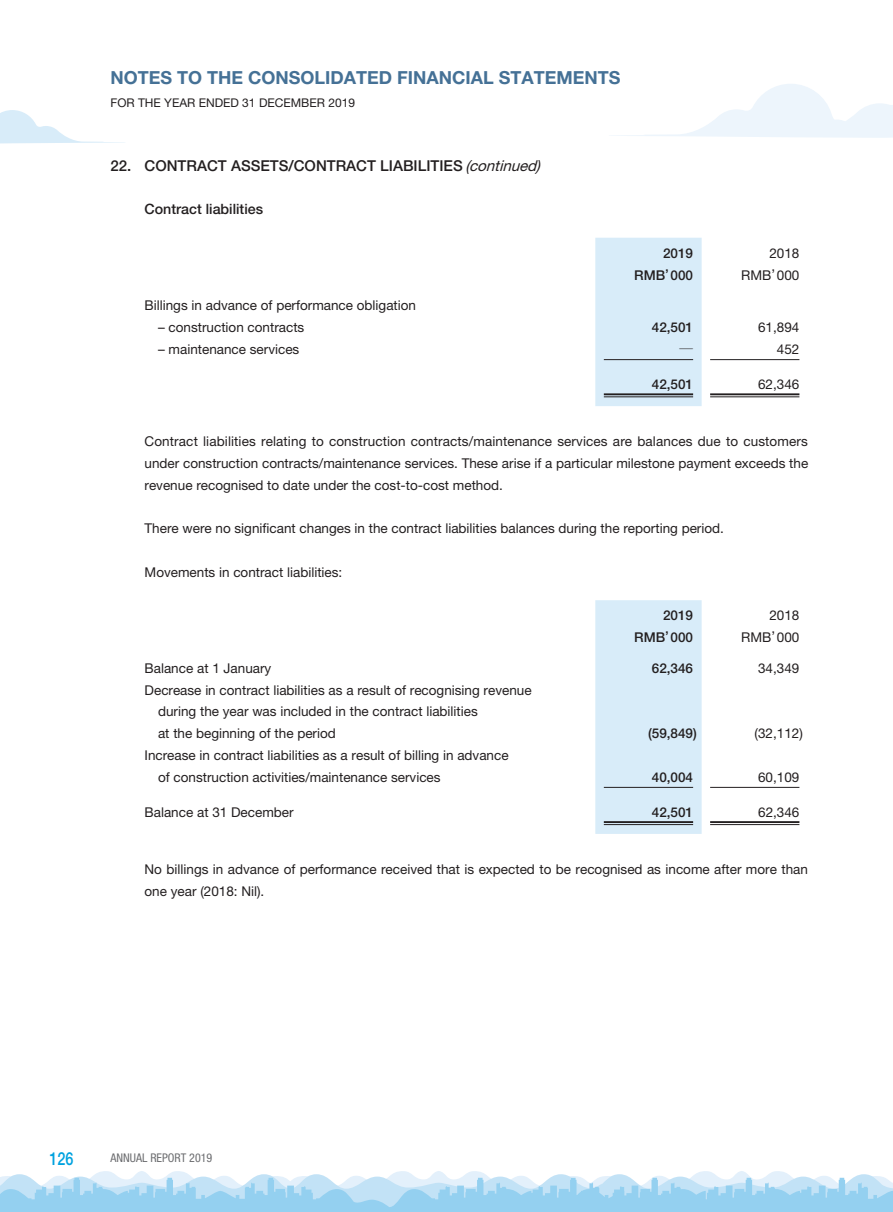
<style>
.page{position:relative;width:893px;height:1212px;background:#fff}
.page>*{position:absolute;margin:0;border:0;box-sizing:border-box;transform-origin:0 0}
.t1{font:700 18px "Helvetica Neue LT Std";color:#457196}
.t2{font:500 18px "Helvetica Neue LT Std";color:#00a2df;scale:.8 1}
.t3{font:500 15px "Helvetica Neue LT Std";color:#231f20}
.t4{font:500 14.25px "Helvetica Neue LT Std";color:#231f20}
.t5{font:13.5px/21.8px "Helvetica Neue LT Std";color:#231f20}
.t6{font:500 13.5px "Helvetica Neue LT Std";color:#231f20}
.t7{font:700 13.5px "M Hei HK";color:#231f20}
.t8{font:12px "Helvetica Neue LT Std";color:#231f20}
.t9{font:condensed 12px "Helvetica Neue LT Std";color:#6c6d70}
.s1{font-weight:400;font-style:italic}
</style>
<div class="page">
<svg style="left:0;top:1171px;width:893px;height:41px;background:#b7def4"></svg>
<svg style="left:0;top:110px;width:125px;height:34px"></svg>
<svg style="left:613px;top:84px;width:280px;height:54px"></svg>
<div style="left:595px;top:238px;width:107px;height:168px;background:#d8ecf9"></div>
<hr style="left:604px;top:359px;width:89px;height:1px;background:#231f20">
<hr style="left:710px;top:359px;width:89px;height:1px;background:#231f20">
<hr style="left:604px;top:393px;width:89px;height:2px;background:#231f20">
<hr style="left:604px;top:396px;width:89px;height:1px;background:#231f20">
<hr style="left:710px;top:393px;width:89px;height:2px;background:#231f20">
<hr style="left:710px;top:396px;width:89px;height:1px;background:#231f20">
<div style="left:595px;top:600px;width:107px;height:234px;background:#d8ecf9"></div>
<hr style="left:604px;top:787px;width:89px;height:1px;background:#231f20">
<hr style="left:710px;top:787px;width:89px;height:1px;background:#231f20">
<hr style="left:604px;top:821px;width:89px;height:2px;background:#231f20">
<hr style="left:604px;top:824px;width:89px;height:1px;background:#231f20">
<hr style="left:710px;top:821px;width:89px;height:2px;background:#231f20">
<hr style="left:710px;top:824px;width:89px;height:1px;background:#231f20">
<h1 class="t1" style="left:111px;top:67px;width:512px">NOTES TO THE CONSOLIDATED FINANCIAL STATEMENTS</h1>
<p class="t8" style="left:111px;top:95px;width:246px">FOR THE YEAR ENDED 31 DECEMBER 2019</p>
<p class="t3" style="left:111px;top:156px;width:432px">22. CONTRACT ASSETS/CONTRACT LIABILITIES <span class="s1">(continued)</span></p>
<p class="t4" style="left:145px;top:201px;width:120px">Contract liabilities</p>
<p class="t6" style="left:663px;top:245px;width:32px">2019</p>
<p class="t5" style="left:769px;top:242px;width:32px">2018</p>
<p class="t6" style="left:634px;top:267px;width:60px">RMB’000</p>
<p class="t5" style="left:741px;top:264px;width:60px">RMB’000</p>
<p class="t5" style="left:145px;top:294px;width:273px">Billings in advance of performance obligation</p>
<p class="t5" style="left:158px;top:316px;width:148px">– construction contracts</p>
<p class="t6" style="left:652px;top:319px;width:43px">42,501</p>
<p class="t5" style="left:758px;top:316px;width:43px">61,894</p>
<p class="t5" style="left:158px;top:338px;width:143px">– maintenance services</p>
<p class="t7" style="left:680px;top:339px;width:15px">—</p>
<p class="t5" style="left:777px;top:338px;width:24px">452</p>
<p class="t6" style="left:652px;top:376px;width:43px">42,501</p>
<p class="t5" style="left:758px;top:373px;width:43px">62,346</p>
<p class="t5" style="left:145px;top:430px;width:665px;text-align:justify">Contract liabilities relating to construction contracts/maintenance services are balances due to customers under construction contracts/maintenance services. These arise if a particular milestone payment exceeds the revenue recognised to date under the cost-to-cost method.</p>
<p class="t5" style="left:145px;top:517px;width:581px">There were no significant changes in the contract liabilities balances during the reporting period.</p>
<p class="t5" style="left:145px;top:561px;width:199px">Movements in contract liabilities:</p>
<p class="t6" style="left:663px;top:607px;width:32px">2019</p>
<p class="t5" style="left:769px;top:604px;width:32px">2018</p>
<p class="t6" style="left:634px;top:629px;width:60px">RMB’000</p>
<p class="t5" style="left:741px;top:626px;width:60px">RMB’000</p>
<p class="t5" style="left:145px;top:657px;width:128px">Balance at 1 January</p>
<p class="t6" style="left:652px;top:660px;width:43px">62,346</p>
<p class="t5" style="left:758px;top:657px;width:43px">34,349</p>
<p class="t5" style="left:158px;top:679px;width:375px;text-indent:-14px">Decrease in contract liabilities as a result of recognising revenue during the year was included in the contract liabilities<br>at the beginning of the period</p>
<p class="t6" style="left:648px;top:725px;width:50px">(59,849)</p>
<p class="t5" style="left:755px;top:722px;width:50px">(32,112)</p>
<p class="t5" style="left:158px;top:744px;width:352px;text-indent:-14px">Increase in contract liabilities as a result of billing in advance of construction activities/maintenance services</p>
<p class="t6" style="left:652px;top:769px;width:43px">40,004</p>
<p class="t5" style="left:758px;top:766px;width:43px">60,109</p>
<p class="t5" style="left:145px;top:801px;width:151px">Balance at 31 December</p>
<p class="t6" style="left:652px;top:804px;width:43px">42,501</p>
<p class="t5" style="left:758px;top:801px;width:43px">62,346</p>
<p class="t5" style="left:145px;top:858px;width:665px">No billings in advance of performance received that is expected to be recognised as income after more than one year (2018: Nil).</p>
<h1 class="t2" style="left:50px;top:1148px;width:32px">126</h1>
<p class="t9" style="left:111px;top:1151px;width:103px">ANNUAL REPORT 2019</p>
</div>
